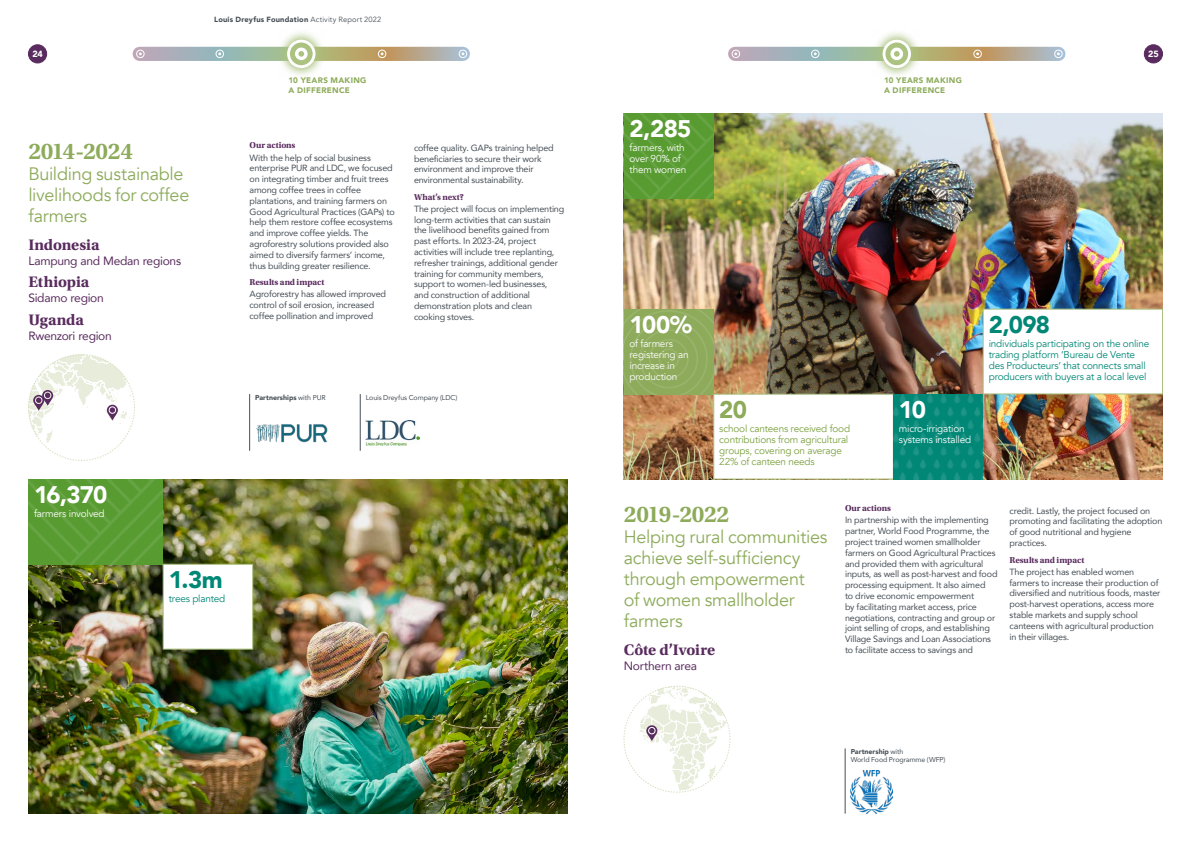
<style>
.page{position:relative;width:1191px;height:842px;background:#fff}
.page>*{position:absolute;margin:0;border:0;box-sizing:border-box;transform-origin:0 0}
._02_big_figs_T2_serif{font:24px "Utopia Std Semibold Capt";letter-spacing:-.015em;color:#8dab5a}
._02_big_figs_T1{font:900 24px "Avenir";letter-spacing:-.04em;color:#fff}
._02_big_figs_T1-2{font:900 24px "Avenir";color:#008776}
._02_big_figs_T1-3{font:900 24px "Avenir";color:#8dab5a}
._01_Head_T2_18{font:18px/21px "Avenir";letter-spacing:-.015em;color:#8dab5a}
._01_country_Head{font:700 16px "Utopia Std";letter-spacing:-.005em;color:#592b5e}
._01_Head_T3{font:12px "Avenir";letter-spacing:-.02em;color:#592b5e}
._02_stats_copy{font:10px/11px "Avenir";letter-spacing:-.02em;color:#008776}
._02_stats_copy-2{font:10px/11px "Avenir";letter-spacing:-.02em;color:#fff}
._02_stats_copy-3{font:10px/11px "Avenir";letter-spacing:-.02em;color:#7da140}
._02_projects_bodycopy{font:9px/10.8px "Avenir";letter-spacing:-.02em;color:#464f56}
._02_proj_heads{font:700 9px "Utopia Std";letter-spacing:-.01em;color:#592b5e}
.t1{font:900 9px "Avenir";color:#fff}
.t2{font:900 8px/9.6px "Avenir";letter-spacing:.035em;color:#8dab5a}
.t3{font:900 7.5px "Avenir";letter-spacing:.025em;color:#464f56}
._02_projects_copy_T2{font:7px/8.4px "Avenir";letter-spacing:-.01em;color:#464f56}
._02_projects_bodycopy-2{font:7px "Avenir";letter-spacing:-.005em;color:#464f56}
._02_projects_bodycopy-3{font:900 7px "Avenir";letter-spacing:-.005em;color:#464f56}
.s1{font-weight:400}
.s2{font-weight:900}
</style>
<div class="page">
<img style="left:28px;top:479px;width:539px;height:335px">
<img style="left:28px;top:479px;width:135px;height:85px">
<div style="left:163px;top:564px;width:90px;height:85px;background:#fff;border:1px solid #abc280"></div>
<img style="left:624px;top:113px;width:538px;height:366px">
<img style="left:624px;top:113px;width:89px;height:85px">
<img style="left:624px;top:309px;width:89px;height:85px">
<div style="left:713px;top:394px;width:180px;height:85px;background:#fff;border:1px solid #abc280"></div>
<img style="left:893px;top:394px;width:90px;height:85px">
<div style="left:983px;top:309px;width:179px;height:85px;background:#fff;border:1px solid #abc280"></div>
<svg style="left:623px;top:686px;width:107px;height:106px"></svg>
<svg style="left:28px;top:354px;width:107px;height:107px"></svg>
<hr style="left:845px;top:748px;width:1px;height:66px;background:#464f56">
<img style="left:850px;top:771px;width:43px;height:43px">
<img style="left:256px;top:424px;width:72px;height:19px">
<hr style="left:249px;top:394px;width:1px;height:57px;background:#464f56">
<img style="left:366px;top:421px;width:53px;height:24px">
<hr style="left:360px;top:394px;width:1px;height:57px;background:#464f56">
<div style="left:1144px;top:45px;width:18px;height:18px;background:#592b5e;border-radius:50%"></div>
<div style="left:1144px;top:45px;width:18px;height:18px;border:1px solid #592b5e;border-radius:50%"></div>
<svg style="left:735px;top:47px;width:323px;height:14px"></svg>
<svg style="left:872px;top:32px;width:49px;height:44px"></svg>
<svg style="left:882px;top:40px;width:29px;height:28px"></svg>
<div style="left:885px;top:43px;width:23px;height:22px;background:#abc280;border-radius:50%"></div>
<div style="left:890px;top:47px;width:13px;height:14px;background:#fff;border-radius:50%"></div>
<div style="left:889px;top:47px;width:15px;height:14px;border:1px solid #abc280;border-radius:50%"></div>
<svg style="left:894px;top:51px;width:5px;height:6px"></svg>
<div style="left:731px;top:50px;width:9px;height:8px;border:1px solid #fff;border-radius:50%"></div>
<div style="left:811px;top:50px;width:8px;height:8px;border:1px solid #fff;border-radius:50%"></div>
<div style="left:973px;top:50px;width:8px;height:8px;border:1px solid #fff;border-radius:50%"></div>
<div style="left:1054px;top:50px;width:8px;height:8px;border:1px solid #fff;border-radius:50%"></div>
<div style="left:28px;top:45px;width:19px;height:18px;background:#592b5e;border-radius:50%"></div>
<div style="left:28px;top:45px;width:19px;height:18px;border:1px solid #592b5e;border-radius:50%"></div>
<svg style="left:140px;top:47px;width:323px;height:14px"></svg>
<svg style="left:277px;top:32px;width:49px;height:44px"></svg>
<svg style="left:287px;top:40px;width:28px;height:28px"></svg>
<div style="left:290px;top:43px;width:23px;height:22px;background:#abc280;border-radius:50%"></div>
<div style="left:294px;top:47px;width:14px;height:14px;background:#fff;border-radius:50%"></div>
<div style="left:294px;top:47px;width:14px;height:14px;border:1px solid #abc280;border-radius:50%"></div>
<svg style="left:298px;top:51px;width:6px;height:6px"></svg>
<div style="left:136px;top:50px;width:9px;height:8px;border:1px solid #fff;border-radius:50%"></div>
<div style="left:215px;top:50px;width:9px;height:8px;border:1px solid #fff;border-radius:50%"></div>
<div style="left:378px;top:50px;width:8px;height:8px;border:1px solid #fff;border-radius:50%"></div>
<div style="left:459px;top:50px;width:8px;height:8px;border:1px solid #fff;border-radius:50%"></div>
<p class="t1" style="left:32px;top:47px;width:12px">24</p>
<p class="_02_big_figs_T2_serif" style="left:28px;top:138px;width:106px">2014-2024</p>
<p class="_01_Head_T2_18" style="left:28px;top:164px;width:162px">Building sustainable livelihoods for coffee farmers</p>
<p class="_01_country_Head" style="left:28px;top:235px;width:73px">Indonesia</p>
<p class="_01_Head_T3" style="left:28px;top:251px;width:154px">Lampung and Medan regions</p>
<p class="_01_country_Head" style="left:28px;top:273px;width:63px">Ethiopia</p>
<p class="_01_Head_T3" style="left:28px;top:289px;width:77px">Sidamo region</p>
<p class="_01_country_Head" style="left:28px;top:310px;width:57px">Uganda</p>
<p class="_01_Head_T3" style="left:28px;top:326px;width:85px">Rwenzori region</p>
<p class="t3" style="left:214px;top:13px;width:169px">Louis Dreyfus Foundation <span class="s1">Activity Report 2022</span></p>
<p class="t2" style="left:288px;top:75px;width:79px">10 YEARS MAKING<br>A DIFFERENCE</p>
<p class="_02_proj_heads" style="left:249px;top:140px;width:47px">Our actions</p>
<p class="_02_projects_bodycopy" style="left:249px;top:152px;width:147px">With the help of social business enterprise PUR and LDC, we focused on integrating timber and fruit trees among coffee trees in coffee plantations, and training farmers on Good Agricultural Practices (GAPs) to help them restore coffee ecosystems and improve coffee yields. The agroforestry solutions provided also aimed to diversify farmers’ income, thus building greater resilience.</p>
<p class="_02_proj_heads" style="left:249px;top:277px;width:76px">Results and impact</p>
<p class="_02_projects_bodycopy" style="left:249px;top:288px;width:138px">Agroforestry has allowed improved control of soil erosion, increased coffee pollination and improved</p>
<p class="_02_projects_bodycopy" style="left:414px;top:142px;width:141px">coffee quality. GAPs training helped beneficiaries to secure their work environment and improve their environmental sustainability.</p>
<p class="_02_proj_heads" style="left:414px;top:191px;width:52px">What’s next?</p>
<p class="_02_projects_bodycopy" style="left:414px;top:203px;width:152px">The project will focus on implementing long-term activities that can sustain the livelihood benefits gained from past efforts. In 2023-24, project activities will include tree replanting, refresher trainings, additional gender training for community members, support to women-led businesses, and construction of additional demonstration plots and clean cooking stoves.</p>
<p class="_02_projects_bodycopy-3" style="left:255px;top:391px;width:72px">Partnerships <span class="s1">with PUR</span></p>
<p class="_02_projects_bodycopy-2" style="left:366px;top:392px;width:93px">Louis Dreyfus Company (LDC)</p>
<p class="_02_big_figs_T1" style="left:34px;top:474px;width:75px">16,370</p>
<p class="_02_stats_copy-2" style="left:34px;top:508px;width:72px">farmers involved</p>
<p class="_02_big_figs_T1-2" style="left:169px;top:559px;width:55px">1.3m</p>
<p class="_02_stats_copy" style="left:169px;top:593px;width:58px">trees planted</p>
<p class="_02_big_figs_T1" style="left:629px;top:108px;width:63px">2,285</p>
<p class="_02_stats_copy-2" style="left:629px;top:142px;width:58px">farmers, with over 90% of them women</p>
<p class="t2" style="left:884px;top:75px;width:79px">10 YEARS MAKING<br>A DIFFERENCE</p>
<p class="t1" style="left:1148px;top:47px;width:12px">25</p>
<p class="_02_big_figs_T1" style="left:629px;top:304px;width:64px">100%</p>
<p class="_02_stats_copy-2" style="left:629px;top:338px;width:61px">of farmers registering an increase in production</p>
<p class="_02_big_figs_T1-3" style="left:719px;top:389px;width:29px">20</p>
<p class="_02_stats_copy-3" style="left:719px;top:423px;width:132px">school canteens received food contributions from agricultural groups, covering on average<br>22% of canteen needs</p>
<p class="_02_big_figs_T1" style="left:899px;top:389px;width:28px">10</p>
<p class="_02_stats_copy-2" style="left:899px;top:423px;width:74px">micro-irrigation systems installed</p>
<p class="_02_big_figs_T1-2" style="left:988px;top:304px;width:63px">2,098</p>
<p class="_02_stats_copy" style="left:988px;top:338px;width:162px">individuals participating on the online trading platform ‘Bureau de Vente des Producteurs‘ that connects small producers with buyers at a local level</p>
<p class="_02_big_figs_T2_serif" style="left:624px;top:501px;width:107px">2019-2022</p>
<p class="_01_Head_T2_18" style="left:624px;top:527px;width:205px">Helping rural communities achieve self-sufficiency through empowerment<br>of women smallholder farmers</p>
<p class="_01_country_Head" style="left:624px;top:640px;width:93px">Côte d’Ivoire</p>
<p class="_01_Head_T3" style="left:624px;top:656px;width:75px">Northern area</p>
<p class="_02_proj_heads" style="left:845px;top:503px;width:47px">Our actions</p>
<p class="_02_projects_bodycopy" style="left:845px;top:515px;width:154px">In partnership with the implementing partner, World Food Programme, the project trained women smallholder farmers on Good Agricultural Practices and provided them with agricultural inputs, as well as post-harvest and food processing equipment. It also aimed<br>to drive economic empowerment<br>by facilitating market access, price negotiations, contracting and group or joint selling of crops, and establishing Village Savings and Loan Associations to facilitate access to savings and</p>
<p class="_02_projects_bodycopy" style="left:1009px;top:505px;width:154px">credit. Lastly, the project focused on promoting and facilitating the adoption of good nutritional and hygiene practices.</p>
<p class="_02_proj_heads" style="left:1009px;top:554px;width:76px">Results and impact</p>
<p class="_02_projects_bodycopy" style="left:1009px;top:566px;width:152px">The project has enabled women farmers to increase their production of diversified and nutritious foods, master post-harvest operations, access more stable markets and supply school canteens with agricultural production in their villages.</p>
<p class="_02_projects_copy_T2" style="left:850px;top:747px;width:96px"><span class="s2">Partnership</span> with<br>World Food Programme (WFP)</p>
</div>
